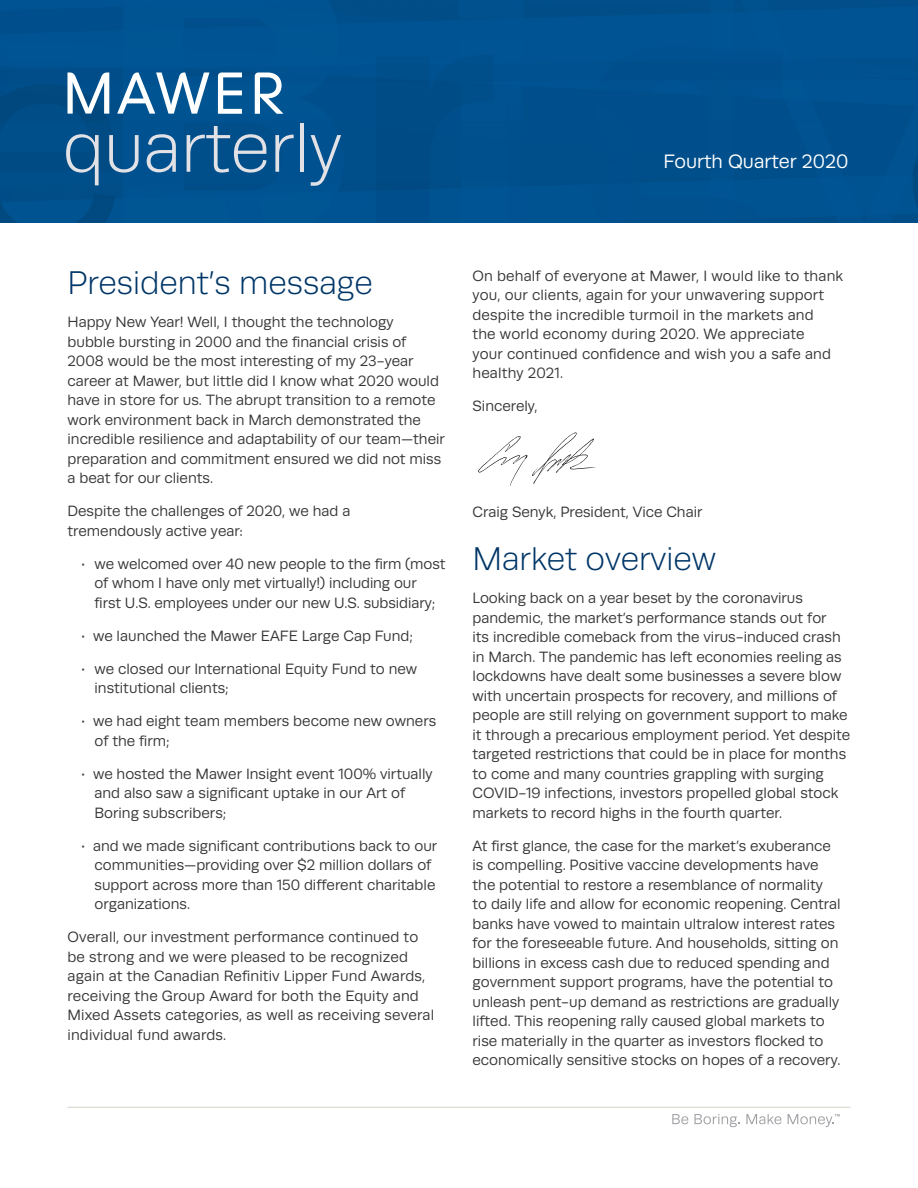
<style>
.page{position:relative;width:918px;height:1188px;background:#fff}
.page>*{position:absolute;margin:0;border:0;box-sizing:border-box;transform-origin:0 0}
.Quarterly__title_pa{font:300 70.5px "Runda";color:#e1e1e6}
.Body_Text{font:300 33px "Runda";color:#003667}
.As_at_-_Cover_pg{font:19.5px "Runda";color:#fff}
.Body_Text-2{font:15px/19.5px "Runda";color:#363536}
</style>
<div class="page">
<div style="left:0;top:0;width:918px;height:222px;background:#00518f"></div>
<svg style="left:672px;top:1114px;width:16px;height:10px"></svg>
<svg style="left:694px;top:1114px;width:45px;height:13px"></svg>
<svg style="left:746px;top:1114px;width:35px;height:10px"></svg>
<svg style="left:788px;top:1114px;width:52px;height:13px"></svg>
<hr style="left:67px;top:1107px;width:784px;height:1px;background:#d7d3cb">
<svg style="left:68px;top:73px;width:41px;height:40px"></svg>
<svg style="left:255px;top:73px;width:28px;height:40px"></svg>
<svg style="left:218px;top:73px;width:24px;height:40px"></svg>
<svg style="left:117px;top:73px;width:92px;height:40px"></svg>
<img style="left:478px;top:432px;width:117px;height:54px">
<p class="Quarterly__title_pa" style="left:63px;top:110px;width:281px">quarterly</p>
<p class="As_at_-_Cover_pg" style="left:663px;top:151px;width:186px">Fourth Quarter 2020</p>
<p class="Body_Text" style="left:68px;top:265px;width:307px">President’s message</p>
<p class="Body_Text-2" style="left:68px;top:313px;width:379px">Happy New Year! Well, I thought the technology<br>bubble bursting in 2000 and the financial crisis of 2008 would be the most interesting of my 23-year career at Mawer, but little did I know what 2020 would have in store for us. The abrupt transition to a remote work environment back in March demonstrated the incredible resilience and adaptability of our team—their preparation and commitment ensured we did not miss a beat for our clients.</p>
<p class="Body_Text-2" style="left:68px;top:502px;width:284px">Despite the challenges of 2020, we had a tremendously active year:</p>
<p class="Body_Text-2" style="left:95px;top:554px;width:352px;text-indent:-14px">• we welcomed over 40 new people to the firm (most of whom I have only met virtually!) including our first U.S. employees under our new U.S. subsidiary;</p>
<p class="Body_Text-2" style="left:81px;top:626px;width:334px">• we launched the Mawer EAFE Large Cap Fund;</p>
<p class="Body_Text-2" style="left:95px;top:659px;width:324px;text-indent:-14px">• we closed our International Equity Fund to new institutional clients;</p>
<p class="Body_Text-2" style="left:95px;top:712px;width:343px;text-indent:-14px">• we had eight team members become new owners of the firm;</p>
<p class="Body_Text-2" style="left:95px;top:764px;width:340px;text-indent:-14px">• we hosted the Mawer Insight event 100% virtually and also saw a significant uptake in our Art of<br>Boring subscribers;</p>
<p class="Body_Text-2" style="left:95px;top:836px;width:344px;text-indent:-14px">• and we made significant contributions back to our communities—providing over $2 million dollars of support across more than 150 different charitable organizations.</p>
<p class="Body_Text-2" style="left:68px;top:928px;width:368px">Overall, our investment performance continued to be strong and we were pleased to be recognized again at the Canadian Refinitiv Lipper Fund Awards, receiving the Group Award for both the Equity and Mixed Assets categories, as well as receiving several individual fund awards.</p>
<p class="Body_Text-2" style="left:473px;top:266px;width:372px">On behalf of everyone at Mawer, I would like to thank you, our clients, again for your unwavering support despite the incredible turmoil in the markets and<br>the world economy during 2020. We appreciate<br>your continued confidence and wish you a safe and healthy 2021.</p>
<p class="Body_Text-2" style="left:473px;top:396px;width:67px">Sincerely,</p>
<p class="Body_Text-2" style="left:473px;top:502px;width:231px">Craig Senyk, President, Vice Chair</p>
<p class="Body_Text" style="left:473px;top:541px;width:245px">Market overview</p>
<p class="Body_Text-2" style="left:473px;top:588px;width:379px">Looking back on a year beset by the coronavirus pandemic, the market’s performance stands out for<br>its incredible comeback from the virus-induced crash in March. The pandemic has left economies reeling as lockdowns have dealt some businesses a severe blow with uncertain prospects for recovery, and millions of people are still relying on government support to make it through a precarious employment period. Yet despite targeted restrictions that could be in place for months to come and many countries grappling with surging COVID-19 infections, investors propelled global stock markets to record highs in the fourth quarter.</p>
<p class="Body_Text-2" style="left:473px;top:836px;width:370px">At first glance, the case for the market’s exuberance is compelling. Positive vaccine developments have the potential to restore a resemblance of normality to daily life and allow for economic reopening. Central banks have vowed to maintain ultralow interest rates for the foreseeable future. And households, sitting on billions in excess cash due to reduced spending and government support programs, have the potential to unleash pent-up demand as restrictions are gradually lifted. This reopening rally caused global markets to rise materially in the quarter as investors flocked to economically sensitive stocks on hopes of a recovery.</p>
</div>
